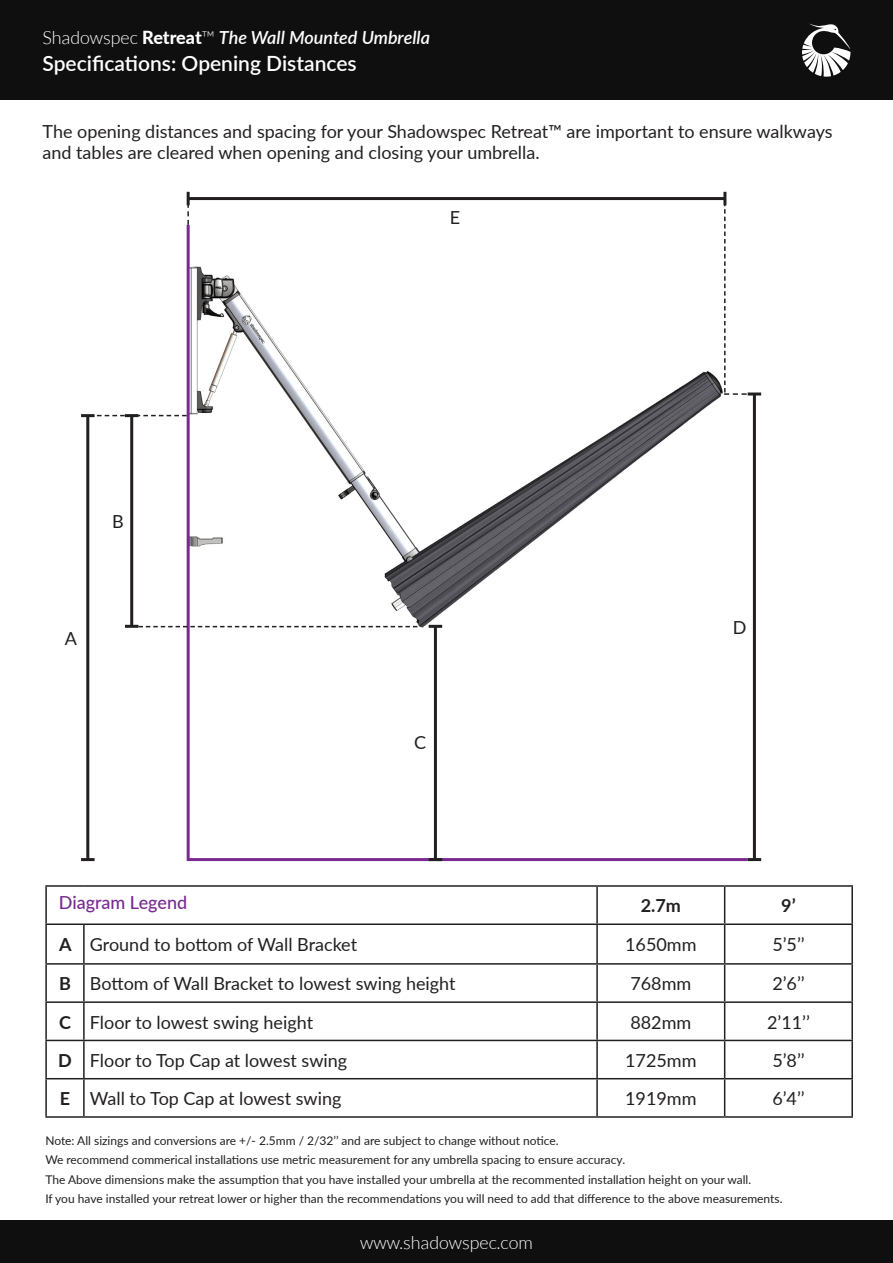
<style>
.page{position:relative;width:893px;height:1263px;background:#fff}
.page>*{position:absolute;margin:0;border:0;box-sizing:border-box;transform-origin:0 0}
.t1{font:600 21px "Lato";color:#fff}
.t2{font:18px/21.6px "Lato";color:#231f20}
.t3{font:italic 600 18px "Lato";color:#fff}
.t4{font:300 18px "Lato";color:#fff}
.t5{font:500 18px "Lato";color:#772a91}
.t6{font:700 18px "Lato";color:#231f20}
.Content{font:12px "Lato";color:#231f20}
.s1{font-weight:300;font-style:normal}
.s2{font-weight:800;font-style:normal}
</style>
<div class="page">
<div style="left:0;top:0;width:893px;height:100px;background:#0e0f0e"></div>
<div style="left:0;top:1220px;width:893px;height:43px;background:#0e0f0e"></div>
<svg style="left:802px;top:23px;width:48px;height:54px"></svg>
<svg style="left:186px;top:225px;width:565px;height:637px"></svg>
<hr style="left:86px;top:416px;width:3px;height:443px;background:#231f20">
<hr style="left:81px;top:414px;width:14px;height:3px;background:#231f20">
<hr style="left:81px;top:858px;width:14px;height:3px;background:#231f20">
<hr style="left:188px;top:197px;width:537px;height:3px;background:#231f20">
<hr style="left:130px;top:416px;width:3px;height:210px;background:#231f20">
<hr style="left:434px;top:626px;width:3px;height:233px;background:#231f20">
<svg style="left:429px;top:625px;width:13px;height:3px"></svg>
<svg style="left:429px;top:858px;width:13px;height:3px"></svg>
<hr style="left:753px;top:394px;width:3px;height:465px;background:#231f20">
<svg style="left:748px;top:858px;width:13px;height:3px"></svg>
<svg style="left:125px;top:625px;width:292px;height:3px"></svg>
<svg style="left:97px;top:414px;width:90px;height:3px"></svg>
<svg style="left:187px;top:192px;width:3px;height:33px"></svg>
<svg style="left:723px;top:192px;width:38px;height:203px"></svg>
<hr style="left:45px;top:885px;width:39px;height:2px;background:#231f20">
<hr style="left:45px;top:887px;width:2px;height:36px;background:#231f20">
<hr style="left:84px;top:885px;width:513px;height:2px;background:#231f20">
<hr style="left:597px;top:885px;width:128px;height:2px;background:#231f20">
<hr style="left:596px;top:887px;width:2px;height:36px;background:#231f20">
<hr style="left:725px;top:885px;width:128px;height:2px;background:#231f20">
<hr style="left:724px;top:887px;width:1px;height:36px;background:#231f20">
<hr style="left:851px;top:887px;width:2px;height:36px;background:#231f20">
<hr style="left:45px;top:923px;width:39px;height:2px;background:#231f20">
<hr style="left:45px;top:925px;width:2px;height:38px;background:#231f20">
<hr style="left:84px;top:923px;width:513px;height:2px;background:#231f20">
<hr style="left:83px;top:925px;width:2px;height:38px;background:#231f20">
<hr style="left:597px;top:923px;width:128px;height:2px;background:#231f20">
<hr style="left:596px;top:925px;width:2px;height:38px;background:#231f20">
<hr style="left:725px;top:923px;width:128px;height:2px;background:#231f20">
<hr style="left:724px;top:925px;width:1px;height:38px;background:#231f20">
<hr style="left:851px;top:925px;width:2px;height:38px;background:#231f20">
<hr style="left:45px;top:963px;width:39px;height:2px;background:#231f20">
<hr style="left:45px;top:965px;width:2px;height:36px;background:#231f20">
<hr style="left:84px;top:963px;width:513px;height:2px;background:#231f20">
<hr style="left:83px;top:965px;width:2px;height:36px;background:#231f20">
<hr style="left:597px;top:963px;width:128px;height:2px;background:#231f20">
<hr style="left:596px;top:965px;width:2px;height:36px;background:#231f20">
<hr style="left:725px;top:963px;width:128px;height:2px;background:#231f20">
<hr style="left:724px;top:965px;width:1px;height:36px;background:#231f20">
<hr style="left:851px;top:965px;width:2px;height:36px;background:#231f20">
<hr style="left:45px;top:1001px;width:39px;height:2px;background:#231f20">
<hr style="left:45px;top:1003px;width:2px;height:37px;background:#231f20">
<hr style="left:84px;top:1001px;width:513px;height:2px;background:#231f20">
<hr style="left:83px;top:1003px;width:2px;height:37px;background:#231f20">
<hr style="left:597px;top:1001px;width:128px;height:2px;background:#231f20">
<hr style="left:596px;top:1003px;width:2px;height:37px;background:#231f20">
<hr style="left:725px;top:1001px;width:128px;height:2px;background:#231f20">
<hr style="left:724px;top:1003px;width:1px;height:37px;background:#231f20">
<hr style="left:851px;top:1003px;width:2px;height:37px;background:#231f20">
<hr style="left:45px;top:1040px;width:39px;height:1px;background:#231f20">
<hr style="left:45px;top:1041px;width:2px;height:37px;background:#231f20">
<hr style="left:84px;top:1040px;width:513px;height:1px;background:#231f20">
<hr style="left:83px;top:1041px;width:2px;height:37px;background:#231f20">
<hr style="left:597px;top:1040px;width:128px;height:1px;background:#231f20">
<hr style="left:596px;top:1041px;width:2px;height:37px;background:#231f20">
<hr style="left:725px;top:1040px;width:128px;height:1px;background:#231f20">
<hr style="left:724px;top:1041px;width:1px;height:37px;background:#231f20">
<hr style="left:851px;top:1041px;width:2px;height:37px;background:#231f20">
<hr style="left:45px;top:1078px;width:39px;height:1px;background:#231f20">
<hr style="left:45px;top:1079px;width:2px;height:37px;background:#231f20">
<hr style="left:84px;top:1078px;width:513px;height:1px;background:#231f20">
<hr style="left:83px;top:1079px;width:2px;height:37px;background:#231f20">
<hr style="left:597px;top:1078px;width:128px;height:1px;background:#231f20">
<hr style="left:596px;top:1079px;width:2px;height:37px;background:#231f20">
<hr style="left:725px;top:1078px;width:128px;height:1px;background:#231f20">
<hr style="left:724px;top:1079px;width:1px;height:37px;background:#231f20">
<hr style="left:851px;top:1079px;width:2px;height:37px;background:#231f20">
<hr style="left:45px;top:1116px;width:39px;height:2px;background:#231f20">
<hr style="left:84px;top:1116px;width:513px;height:2px;background:#231f20">
<hr style="left:597px;top:1116px;width:128px;height:2px;background:#231f20">
<hr style="left:725px;top:1116px;width:128px;height:2px;background:#231f20">
<p class="t3" style="left:43px;top:24px;width:389px"><span class="s1">Shadowspec</span> <span class="s2">Retreat</span><span class="s1">™</span> The Wall Mounted Umbrella</p>
<p class="t1" style="left:43px;top:48px;width:316px">Specifications: Opening Distances</p>
<p class="t2" style="left:43px;top:120px;width:792px">The opening distances and spacing for your Shadowspec Retreat™ are important to ensure walkways and tables are cleared when opening and closing your umbrella.</p>
<p class="t2" style="left:112px;top:510px;width:13px">B</p>
<p class="t2" style="left:65px;top:627px;width:14px">A</p>
<p class="t2" style="left:450px;top:206px;width:12px">E</p>
<p class="t2" style="left:414px;top:731px;width:14px">C</p>
<p class="t2" style="left:733px;top:616px;width:15px">D</p>
<p class="t5" style="left:59px;top:890px;width:130px">Diagram Legend</p>
<p class="t6" style="left:641px;top:892px;width:42px">2.7m</p>
<p class="t6" style="left:781px;top:892px;width:16px">9’</p>
<p class="t6" style="left:59px;top:931px;width:14px">A</p>
<p class="t2" style="left:90px;top:933px;width:269px">Ground to bottom of Wall Bracket</p>
<p class="t2" style="left:625px;top:933px;width:73px">1650mm</p>
<p class="t2" style="left:772px;top:933px;width:34px">5’5’’</p>
<p class="t6" style="left:59px;top:970px;width:13px">B</p>
<p class="t2" style="left:90px;top:972px;width:367px">Bottom of Wall Bracket to lowest swing height</p>
<p class="t2" style="left:630px;top:972px;width:62px">768mm</p>
<p class="t2" style="left:772px;top:972px;width:34px">2’6’’</p>
<p class="t6" style="left:59px;top:1009px;width:13px">C</p>
<p class="t2" style="left:90px;top:1010px;width:225px">Floor to lowest swing height</p>
<p class="t2" style="left:630px;top:1010px;width:62px">882mm</p>
<p class="t2" style="left:767px;top:1010px;width:44px">2’11’’</p>
<p class="t6" style="left:58px;top:1047px;width:15px">D</p>
<p class="t2" style="left:90px;top:1049px;width:259px">Floor to Top Cap at lowest swing</p>
<p class="t2" style="left:625px;top:1049px;width:73px">1725mm</p>
<p class="t2" style="left:772px;top:1049px;width:34px">5’8’’</p>
<p class="t6" style="left:60px;top:1085px;width:12px">E</p>
<p class="t2" style="left:90px;top:1087px;width:253px">Wall to Top Cap at lowest swing</p>
<p class="t2" style="left:625px;top:1087px;width:73px">1919mm</p>
<p class="t2" style="left:772px;top:1087px;width:34px">6’4’’</p>
<p class="Content" style="left:45px;top:1132px;width:515px">Note: All sizings and conversions are +/- 2.5mm / 2/32’’ and are subject to change without notice.</p>
<p class="Content" style="left:45px;top:1151px;width:581px">We recommend commerical installations use metric measurement for any umbrella spacing to ensure accuracy.</p>
<p class="Content" style="left:45px;top:1171px;width:707px">The Above dimensions make the assumption that you have installed your umbrella at the recommented installation height on your wall.</p>
<p class="Content" style="left:45px;top:1190px;width:739px">If you have installed your retreat lower or higher than the recommendations you will need to add that difference to the above measurements.</p>
<p class="t4" style="left:360px;top:1233px;width:174px">www.shadowspec.com</p>
</div>
